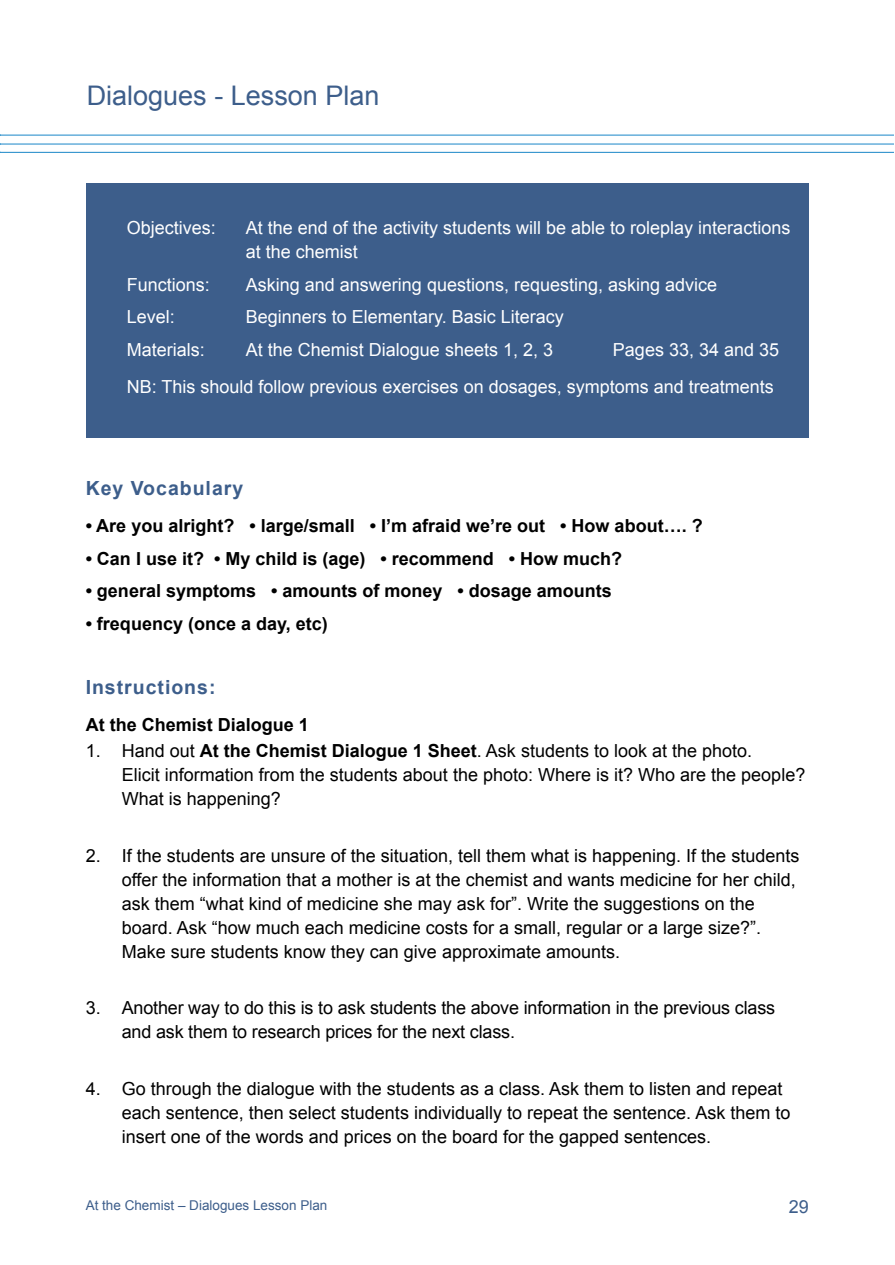
<style>
.page{position:relative;width:895px;height:1265px;background:#fff}
.page>*{position:absolute;margin:0;border:0;box-sizing:border-box;transform-origin:0 0}
.t1{font:27px "Arial";color:#3d5e8b}
.body_head_-_lesson_plan{font:700 19.5px "Arial";letter-spacing:.05em;color:#3d5e8b}
.body_-_lesson_plan{font:18px/24px "Arial";color:#000}
.Body_on_red_box_-_lesson_plan{font:18px/24px "Arial";color:#fff}
.bullet_points{font:700 18px "Arial";color:#000}
.body_-_lesson_plan-2{font:700 18px "Arial";color:#000}
.t2{font:18px "Arial";color:#3d5e8b}
.t3{font:13.5px "Arial";color:#3d5e8b}
.s1{font-weight:700}
</style>
<div class="page">
<hr style="left:1px;top:135px;width:893px;height:1px;background:#3394ce">
<hr style="left:1px;top:143px;width:893px;height:2px;background:#3394ce">
<hr style="left:1px;top:152px;width:893px;height:1px;background:#3394ce">
<div style="left:87px;top:183px;width:721px;height:255px;background:#3d5e8b"></div>
<p class="t1" style="left:87px;top:81px;width:294px">Dialogues - Lesson Plan</p>
<p class="Body_on_red_box_-_lesson_plan" style="left:127px;top:216px;width:91px">Objectives:</p>
<p class="Body_on_red_box_-_lesson_plan" style="left:246px;top:216px;width:546px">At the end of the activity students will be able to roleplay interactions at the chemist</p>
<p class="Body_on_red_box_-_lesson_plan" style="left:127px;top:272px;width:85px">Functions:</p>
<p class="Body_on_red_box_-_lesson_plan" style="left:246px;top:272px;width:473px">Asking and answering questions, requesting, asking advice</p>
<p class="Body_on_red_box_-_lesson_plan" style="left:127px;top:305px;width:50px">Level:</p>
<p class="Body_on_red_box_-_lesson_plan" style="left:246px;top:305px;width:319px">Beginners to Elementary. Basic Literacy</p>
<p class="Body_on_red_box_-_lesson_plan" style="left:127px;top:337px;width:80px">Materials:</p>
<p class="Body_on_red_box_-_lesson_plan" style="left:246px;top:337px;width:309px">At the Chemist Dialogue sheets 1, 2, 3</p>
<p class="Body_on_red_box_-_lesson_plan" style="left:613px;top:337px;width:168px">Pages 33, 34 and 35</p>
<p class="Body_on_red_box_-_lesson_plan" style="left:127px;top:374px;width:648px">NB: This should follow previous exercises on dosages, symptoms and treatments</p>
<p class="body_head_-_lesson_plan" style="left:86px;top:477px;width:159px">Key Vocabulary</p>
<p class="bullet_points" style="left:86px;top:516px;width:618px">• Are you alright? • large/small • I’m afraid we’re out • How about…. ?</p>
<p class="bullet_points" style="left:86px;top:548px;width:538px">• Can I use it? • My child is (age) • recommend • How much?</p>
<p class="bullet_points" style="left:86px;top:581px;width:528px">• general symptoms • amounts of money • dosage amounts</p>
<p class="bullet_points" style="left:86px;top:613px;width:244px">• frequency (once a day, etc)</p>
<p class="body_head_-_lesson_plan" style="left:86px;top:676px;width:131px">Instructions:</p>
<p class="body_-_lesson_plan-2" style="left:86px;top:714px;width:225px">At the Chemist Dialogue 1</p>
<p class="body_-_lesson_plan" style="left:122px;top:738px;width:685px;text-indent:-36px">1. Hand out <span class="s1">At the Chemist Dialogue 1 Sheet</span>. Ask students to look at the photo.<br>Elicit information from the students about the photo: Where is it? Who are the people?<br>What is happening?</p>
<p class="body_-_lesson_plan" style="left:122px;top:843px;width:679px;text-indent:-36px">2. If the students are unsure of the situation, tell them what is happening. If the students offer the information that a mother is at the chemist and wants medicine for her child, ask them “what kind of medicine she may ask for”. Write the suggestions on the board. Ask “how much each medicine costs for a small, regular or a large size?”.<br>Make sure students know they can give approximate amounts.</p>
<p class="body_-_lesson_plan" style="left:122px;top:995px;width:655px;text-indent:-36px">3. Another way to do this is to ask students the above information in the previous class and ask them to research prices for the next class.</p>
<p class="body_-_lesson_plan" style="left:122px;top:1076px;width:670px;text-indent:-36px">4. Go through the dialogue with the students as a class. Ask them to listen and repeat each sentence, then select students individually to repeat the sentence. Ask them to insert one of the words and prices on the board for the gapped sentences.</p>
<p class="t3" style="left:86px;top:1197px;width:243px">At the Chemist – Dialogues Lesson Plan</p>
<p class="t2" style="left:788px;top:1196px;width:22px">29</p>
</div>
